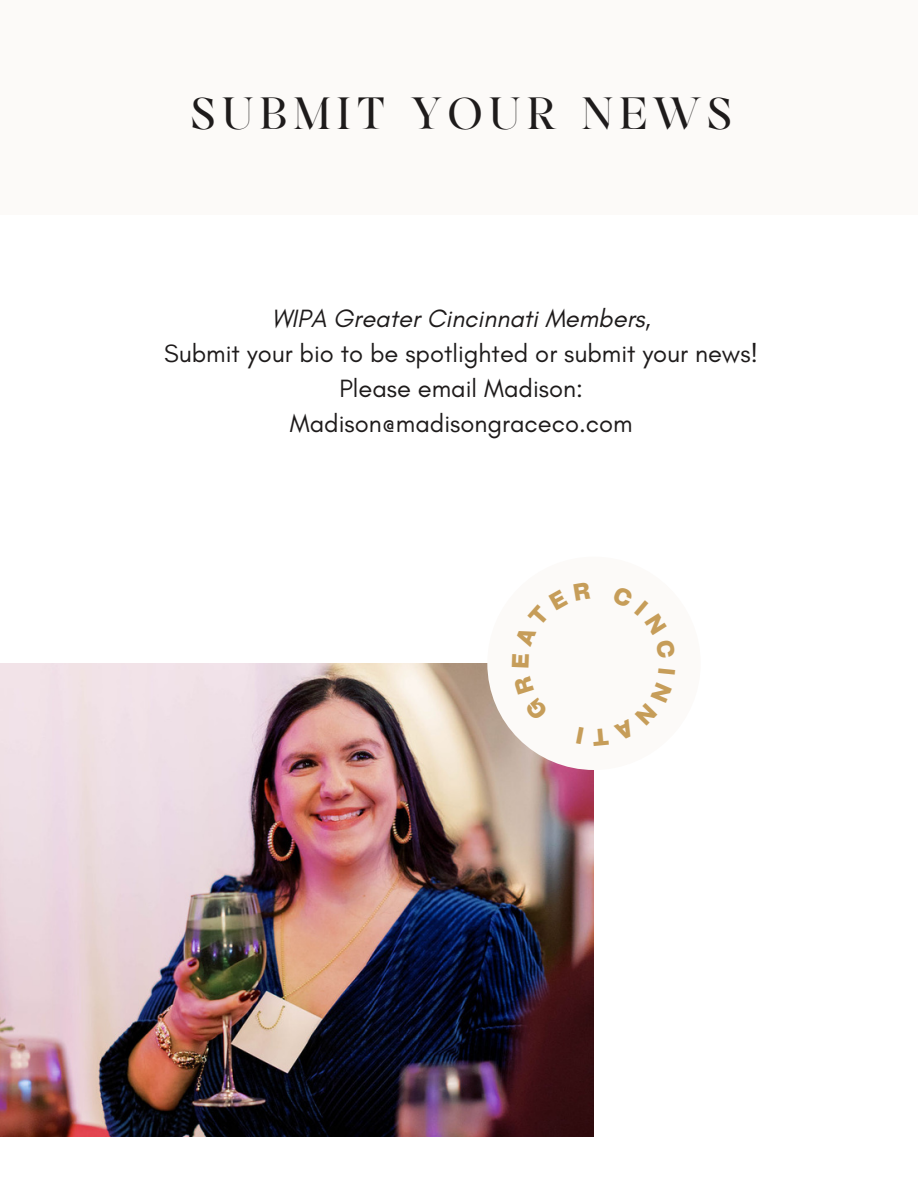
<style>
.page{position:relative;width:918px;height:1188px;background:#fff}
.page>*{position:absolute;margin:0;border:0;box-sizing:border-box;transform-origin:0 0}
.t1{font:41.25px "Dawnora TH";letter-spacing:.135em;color:#1e1b1b}
.t2{font:25.5px "Glacial Indifference";color:#1e1b1b}
.t3{font:italic 25.5px "Glacial Indifference";color:#1e1b1b}
</style>
<div class="page">
<img style="left:0;top:663px;width:594px;height:474px">
<div style="left:487px;top:557px;width:214px;height:213px;background:#fcfaf8;border-radius:50%"></div>
<div style="left:0;top:0;width:918px;height:214px;background:#fcfaf8"></div>
<p class="t1" style="left:190px;top:86px;width:544px">SUBMIT YOUR NEWS</p>
<p class="t3" style="left:272px;top:303px;width:381px">WIPA Greater Cincinnati Members,</p>
<p class="t2" style="left:164px;top:338px;width:596px">Submit your bio to be spotlighted or submit your news!</p>
<p class="t2" style="left:339px;top:373px;width:245px">Please email Madison:</p>
<p class="t2" style="left:290px;top:408px;width:344px">Madison@madisongraceco.com</p>
</div>
